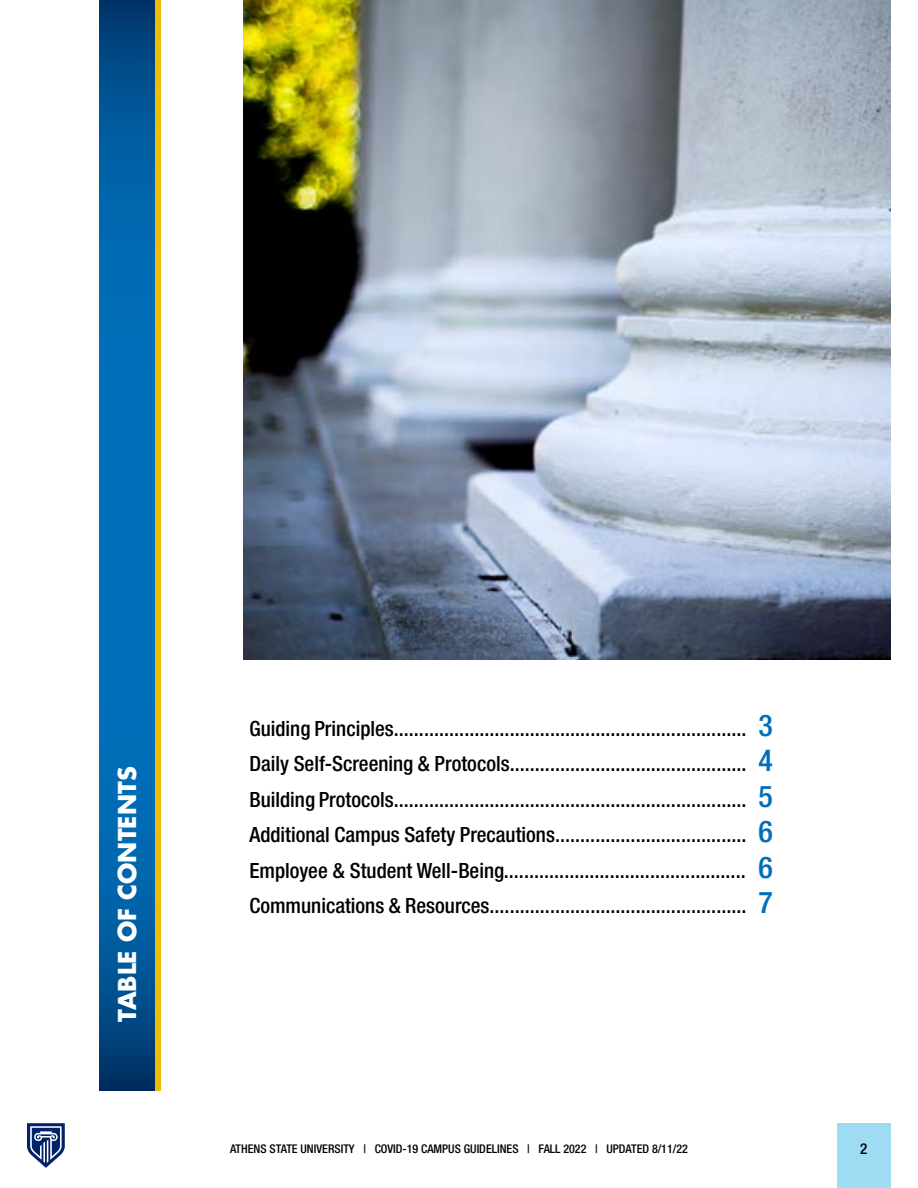
<style>
.page{position:relative;width:918px;height:1188px;background:#fff}
.page>*{position:absolute;margin:0;border:0;box-sizing:border-box;transform-origin:0 0}
.t1{font:700 24px "Futura LT";color:#fff}
.t2{font:500 condensed 21px/35.5px "Helvetica Neue";color:#000;text-align:justify}
.t3{font:500 condensed 15px "Helvetica Neue";color:#000}
.t4{font:500 condensed 12px "Helvetica Neue";color:#000}
.s1{font-size:30px;color:#006fba}
</style>
<div class="page">
<img style="left:243px;top:0;width:648px;height:659px">
<svg style="left:99px;top:0;width:56px;height:1090px"></svg>
<div style="left:155px;top:0;width:5px;height:1090px;background:#ecbc09"></div>
<div style="left:837px;top:1123px;width:54px;height:65px;background:#9edcf3"></div>
<svg style="left:27px;top:1123px;width:38px;height:45px"></svg>
<p class="t1" style="left:111px;top:1022px;width:257px;rotate:-90deg">TABLE OF CONTENTS</p>
<p class="t2" style="left:249px;top:710px;width:525px">Guiding Principles...................................................................... <span class="s1">3<br></span>Daily Self-Screening &amp; Protocols............................................... <span class="s1">4<br></span>Building Protocols...................................................................... <span class="s1">5<br></span>Additional Campus Safety Precautions...................................... <span class="s1">6<br></span>Employee &amp; Student Well-Being................................................ <span class="s1">6<br></span>Communications &amp; Resources................................................... <span class="s1">7</span></p>
<p class="t4" style="left:230px;top:1142px;width:459px">ATHENS STATE UNIVERSITY | COVID-19 CAMPUS GUIDELINES | FALL 2022 | UPDATED 8/11/22</p>
<p class="t3" style="left:860px;top:1140px;width:9px">2</p>
</div>
